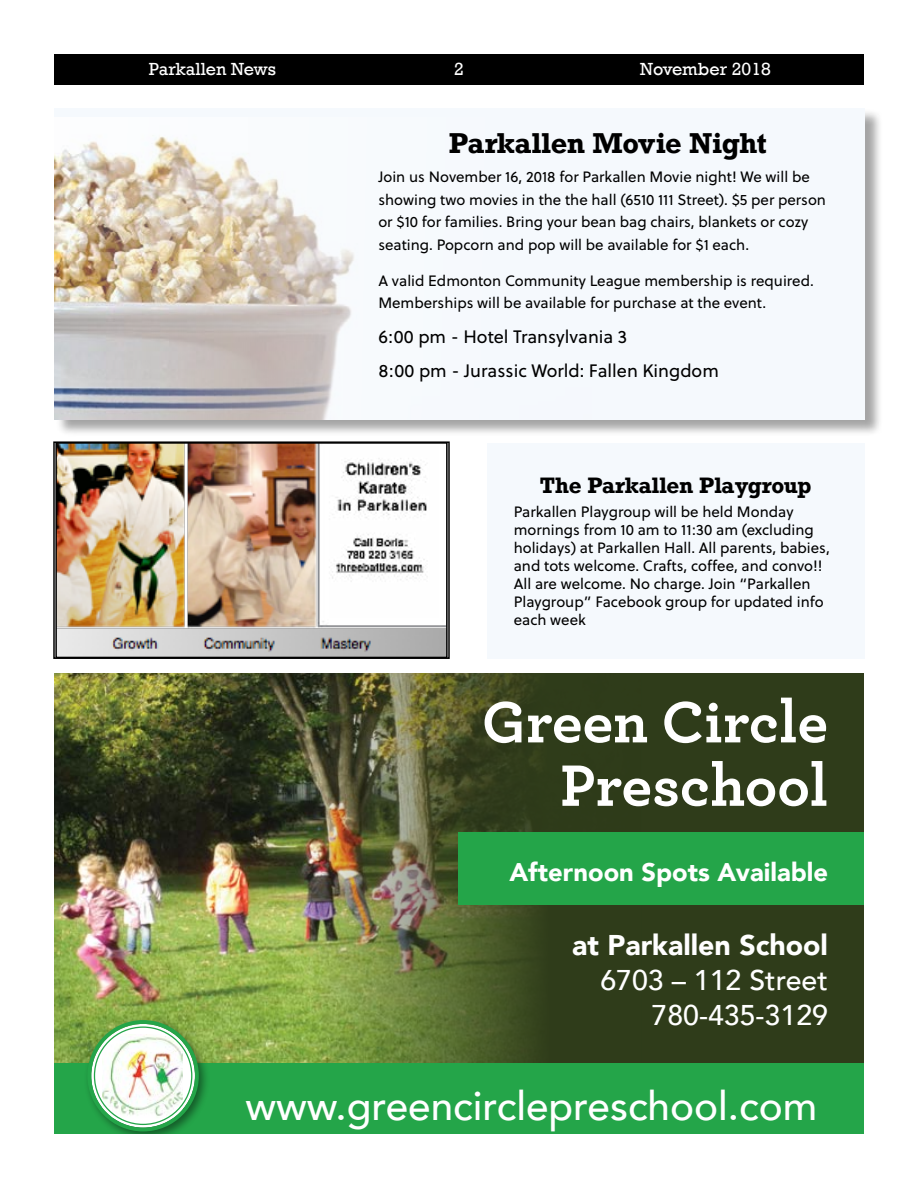
<style>
.page{position:relative;width:918px;height:1188px;background:#fff}
.page>*{position:absolute;margin:0;border:0;box-sizing:border-box;transform-origin:0 0}
.t1{font:700 61.2px/63.4px "Archer";color:#fff;text-align:right}
.t2{font:500 40.5px "Avenir";color:#fff}
.t3{font:500 28.5px/34.7px "Avenir";color:#fff;text-align:right}
.t4{font:900 28.5px "Avenir";color:#fff}
.t5{font:700 27px "Rockwell";letter-spacing:-.015em;color:#000}
.t6{font:900 25.5px "Avenir";color:#fff}
.t7{font:700 21px "Rockwell";letter-spacing:-.015em;color:#000}
.t8{font:18px/34.5px "Soleil";color:#000}
.t9{font:18px "Rockwell";color:#fff}
.t10{font:15px/18px "Soleil";color:#000}
</style>
<div class="page">
<div style="left:54px;top:54px;width:810px;height:31px;background:#000"></div>
<div style="left:155px;top:674px;width:709px;height:460px;background:#2f3c1a"></div>
<img style="left:54px;top:674px;width:482px;height:389px">
<div style="left:458px;top:832px;width:406px;height:73px;background:#24a549"></div>
<div style="left:54px;top:1063px;width:810px;height:71px;background:#24a549"></div>
<div style="left:83px;top:1016px;width:127px;height:118px;background:#000;opacity:.45"></div>
<svg style="left:91px;top:1024px;width:104px;height:104px;fill:#fff"></svg>
<img style="left:102px;top:1034px;width:81px;height:84px">
<div style="left:87px;top:1020px;width:112px;height:111px;border:4px solid #24a549;border-radius:50%"></div>
<div style="left:56px;top:109px;width:827px;height:328px;background:#000;opacity:.36"></div>
<div style="left:54px;top:108px;width:810px;height:311px;background:#f5f9fd"></div>
<img style="left:54px;top:136px;width:300px;height:283px">
<img style="left:58px;top:445px;width:387px;height:210px">
<div style="left:53px;top:441px;width:397px;height:218px;border:2px solid #000"></div>
<div style="left:487px;top:443px;width:378px;height:216px;background:#f5f9fd"></div>
<p class="t9" style="left:149px;top:59px;width:129px">Parkallen News</p>
<p class="t9" style="left:454px;top:59px;width:11px">2</p>
<p class="t9" style="left:640px;top:59px;width:132px">November 2018</p>
<h3 class="t5" style="left:449px;top:126px;width:320px">Parkallen Movie Night</h3>
<p class="t10" style="left:378px;top:165px;width:449px;line-height:22.5px">Join us November 16, 2018 for Parkallen Movie night! We will be showing two movies in the the hall (6510 111 Street). $5 per person or $10 for families. Bring your bean bag chairs, blankets or cozy seating. Popcorn and pop will be available for $1 each.</p>
<p class="t10" style="left:378px;top:269px;width:437px;line-height:22.5px">A valid Edmonton Community League membership is required.<br>Memberships will be available for purchase at the event.</p>
<p class="t8" style="left:378px;top:319px;width:342px">6:00 pm - Hotel Transylvania 3<br>8:00 pm - Jurassic World: Fallen Kingdom</p>
<h3 class="t7" style="left:540px;top:471px;width:273px">The Parkallen Playgroup</h3>
<p class="t10" style="left:514px;top:503px;width:318px">Parkallen Playgroup will be held Monday mornings from 10 am to 11:30 am (excluding holidays) at Parkallen Hall. All parents, babies, and tots welcome. Crafts, coffee, and convo!!<br>All are welcome. No charge. Join “Parkallen Playgroup” Facebook group for updated info each week</p>
<h1 class="t1" style="left:482px;top:686px;width:348px">Green Circle<br>Preschool</h1>
<h3 class="t6" style="left:509px;top:850px;width:320px">Afternoon Spots Available</h3>
<h3 class="t4" style="left:572px;top:921px;width:257px">at Parkallen School</h3>
<h3 class="t3" style="left:600px;top:961px;width:229px">6703 – 112 Street<br>780-435-3129</h3>
<h2 class="t2" style="left:246px;top:1071px;width:573px">www.greencirclepreschool.com</h2>
</div>
